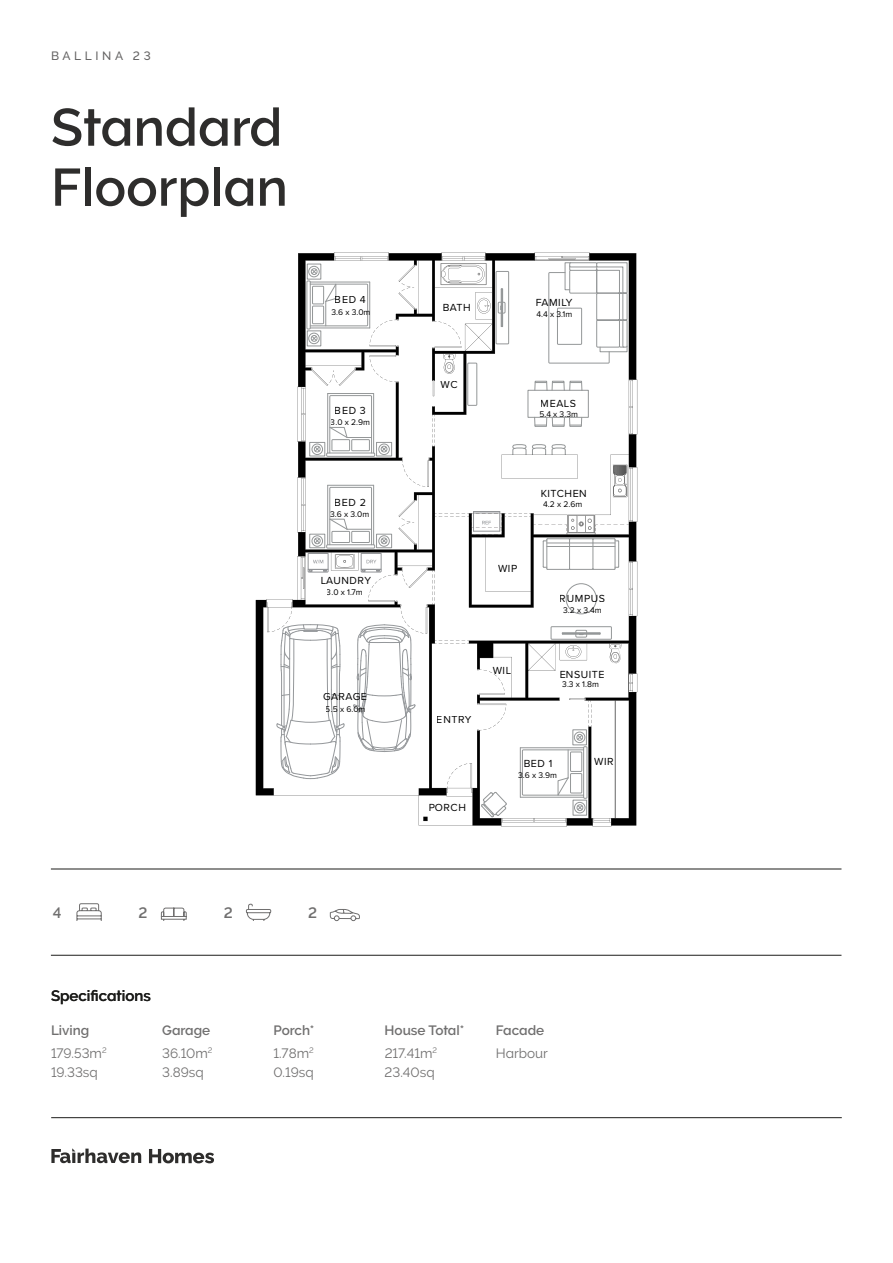
<style>
.page{position:relative;width:893px;height:1263px;background:#fff}
.page>*{position:absolute;margin:0;border:0;box-sizing:border-box;transform-origin:0 0}
.t1{font:600 52.5px/60px "Raleway";color:#2e2d2c}
.t2{font:600 15px "Raleway";color:#1d1d1b}
.t3{font:600 15px "Raleway";color:#706f6f}
.t4{font:13.5px "Raleway";color:#706f6f}
.t5{font:600 13.5px "Raleway";color:#706f6f}
.t6{font:500 12px "Raleway";letter-spacing:.3em;color:#646363}
.t7{font:10.65px "Proxima Nova";letter-spacing:.05em;color:#000}
.t8{font:8.55px "Proxima Nova";color:#000}
</style>
<div class="page">
<svg style="left:51px;top:1148px;width:163px;height:15px"></svg>
<hr style="left:51px;top:1117px;width:791px;height:1px;background:#1d1d1b">
<hr style="left:51px;top:955px;width:790px;height:1px;background:#1d1d1b">
<hr style="left:51px;top:869px;width:790px;height:1px;background:#1d1d1b">
<svg style="left:329px;top:909px;width:31px;height:12px"></svg>
<svg style="left:246px;top:904px;width:26px;height:17px"></svg>
<svg style="left:161px;top:907px;width:26px;height:14px"></svg>
<svg style="left:76px;top:903px;width:26px;height:18px"></svg>
<svg style="left:256px;top:253px;width:380px;height:572px"></svg>
<h3 class="t6" style="left:51px;top:48px;width:101px">BALLINA 23</h3>
<h1 class="t1" style="left:51px;top:97px;width:238px">Standard<br>Floorplan</h1>
<p class="t7" style="left:335px;top:292px;width:33px">BED 4</p>
<p class="t7" style="left:536px;top:294px;width:39px">FAMILY</p>
<p class="t7" style="left:442px;top:300px;width:30px">BATH</p>
<p class="t8" style="left:331px;top:305px;width:41px">3.6 x 3.0m</p>
<p class="t8" style="left:536px;top:308px;width:37px">4.4 x 3.1m</p>
<p class="t7" style="left:335px;top:402px;width:33px">BED 3</p>
<p class="t8" style="left:331px;top:415px;width:41px">3.0 x 2.9m</p>
<p class="t7" style="left:335px;top:494px;width:33px">BED 2</p>
<p class="t8" style="left:330px;top:508px;width:41px">3.6 x 3.0m</p>
<p class="t7" style="left:320px;top:572px;width:52px">LAUNDRY</p>
<p class="t8" style="left:327px;top:586px;width:37px">3.0 x 1.7m</p>
<p class="t7" style="left:323px;top:689px;width:45px">GARAGE</p>
<p class="t8" style="left:326px;top:702px;width:41px">5.5 x 6.0m</p>
<p class="t7" style="left:441px;top:377px;width:18px">WC</p>
<p class="t7" style="left:541px;top:395px;width:37px">MEALS</p>
<p class="t8" style="left:539px;top:408px;width:40px">5.4 x 3.3m</p>
<p class="t7" style="left:541px;top:486px;width:48px">KITCHEN</p>
<p class="t8" style="left:543px;top:498px;width:41px">4.2 x 2.6m</p>
<p class="t7" style="left:498px;top:560px;width:21px">WIP</p>
<p class="t7" style="left:560px;top:590px;width:47px">RUMPUS</p>
<p class="t8" style="left:563px;top:604px;width:40px">3.2 x 3.4m</p>
<p class="t7" style="left:437px;top:712px;width:36px">ENTRY</p>
<p class="t7" style="left:428px;top:800px;width:39px">PORCH</p>
<p class="t7" style="left:493px;top:662px;width:20px">WIL</p>
<p class="t7" style="left:559px;top:666px;width:47px">ENSUITE</p>
<p class="t8" style="left:562px;top:678px;width:38px">3.3 x 1.8m</p>
<p class="t7" style="left:524px;top:755px;width:30px">BED 1</p>
<p class="t7" style="left:594px;top:753px;width:21px">WIR</p>
<p class="t8" style="left:518px;top:769px;width:40px">3.6 x 3.9m</p>
<h2 class="t3" style="left:53px;top:904px;width:10px">4</h2>
<h2 class="t3" style="left:138px;top:904px;width:10px">2</h2>
<h2 class="t3" style="left:224px;top:904px;width:10px">2</h2>
<h2 class="t3" style="left:308px;top:904px;width:10px">2</h2>
<h2 class="t2" style="left:51px;top:987px;width:101px">Specifications</h2>
<h3 class="t5" style="left:51px;top:1022px;width:40px">Living</h3>
<h3 class="t5" style="left:162px;top:1022px;width:50px">Garage</h3>
<h3 class="t5" style="left:273px;top:1022px;width:43px">Porch*</h3>
<h3 class="t5" style="left:385px;top:1022px;width:81px">House Total*</h3>
<h3 class="t5" style="left:496px;top:1022px;width:50px">Facade</h3>
<h3 class="t4" style="left:51px;top:1045px;width:57px">179.53m<sup>2</sup></h3>
<h3 class="t4" style="left:162px;top:1045px;width:52px">36.10m<sup>2</sup></h3>
<h3 class="t4" style="left:273px;top:1045px;width:42px">1.78m<sup>2</sup></h3>
<h3 class="t4" style="left:385px;top:1045px;width:54px">217.41m<sup>2</sup></h3>
<h3 class="t4" style="left:496px;top:1045px;width:54px">Harbour</h3>
<h3 class="t4" style="left:51px;top:1065px;width:48px">19.33sq</h3>
<h3 class="t4" style="left:162px;top:1065px;width:43px">3.89sq</h3>
<h3 class="t4" style="left:273px;top:1065px;width:42px">0.19sq</h3>
<h3 class="t4" style="left:385px;top:1065px;width:52px">23.40sq</h3>
</div>
